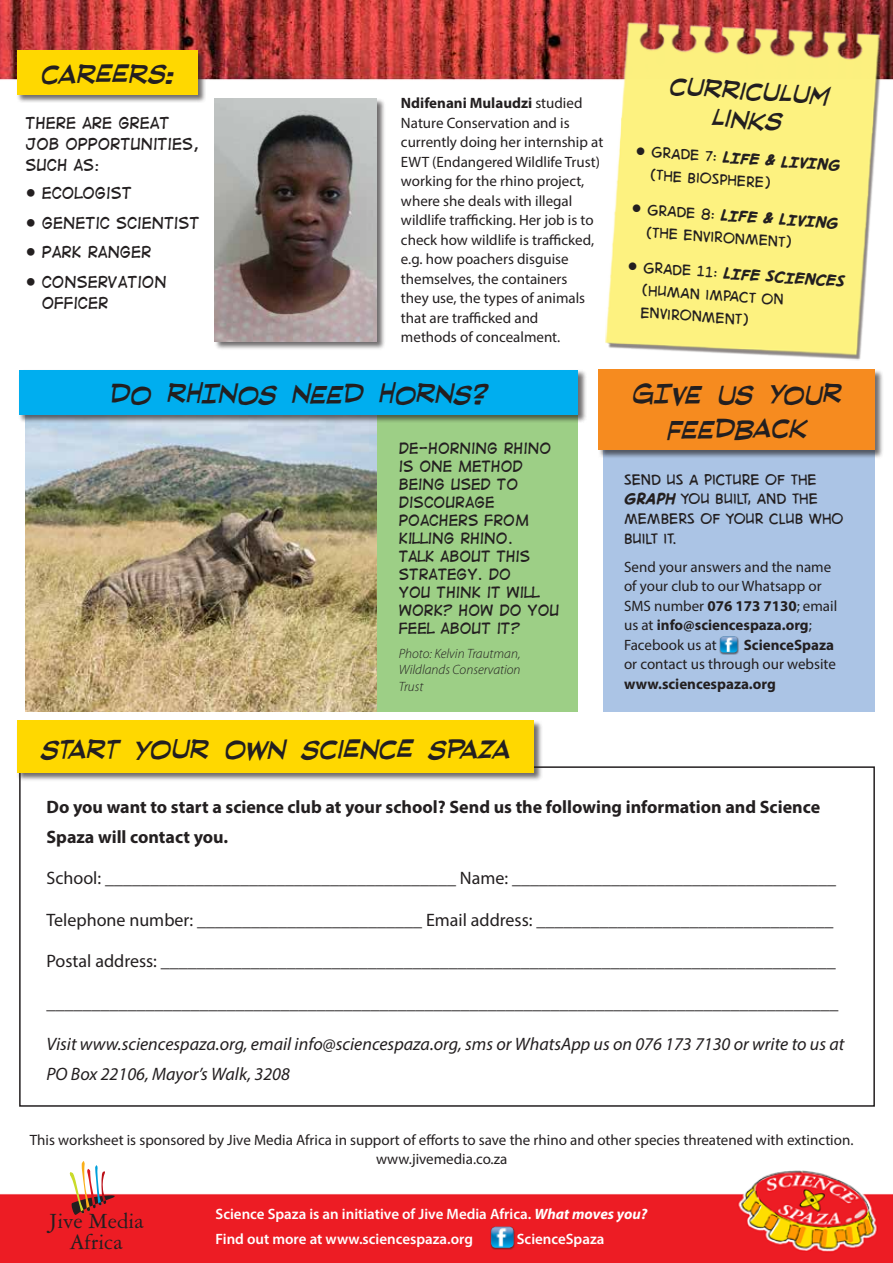
<style>
.page{position:relative;width:893px;height:1263px;background:#fff}
.page>*{position:absolute;margin:0;border:0;box-sizing:border-box;transform-origin:0 0}
.t1{font:italic 36px/34.5px "Red State Blue State BB";color:#231f20;text-align:center}
.t2{font:italic 33.6px/28.5px "Red State Blue State BB";color:#231f20;text-align:center}
.t3{font:23.4px/21.6px "American Garamond BT";color:#231f20;text-align:center}
.t4{font:19.5px/22.5px "Digital Strip.BB";color:#231f20}
.t5{font:18px "Myriad Pro";color:#231f20}
.t6{font:italic 18px/29.5px "Myriad Pro";color:#231f20}
.t7{font:700 18px/29.5px "Myriad Pro";color:#231f20}
.t8{font:15px/19.5px "Myriad Pro";color:#231f20}
.t9{font:600 15px/25px "Myriad Pro";color:#fff}
.t10{font:15px/29.5px "Digital Strip";color:#231f20}
.t11{font:700 15px "Myriad Pro";color:#231f20}
.t12{font:14.25px/18px "Digital Strip";color:#231f20}
.t13{font:italic 300 13.5px/16.2px "Myriad Pro";color:#231f20;text-align:justify}
.s1{font-weight:700}
.s2{font-weight:700;font-style:italic}
</style>
<div class="page">
<div style="left:26px;top:394px;width:552px;height:318px;background:#9dcf86"></div>
<div style="left:604px;top:399px;width:271px;height:313px;background:#abc4e5"></div>
<img style="left:0;top:0;width:893px;height:80px">
<img style="left:0;top:1170px;width:893px;height:93px">
<svg style="left:69px;top:1161px;width:48px;height:56px"></svg>
<div style="left:490px;top:1226px;width:25px;height:24px;background:#231f20;opacity:.65"></div>
<img style="left:491px;top:1227px;width:23px;height:21px">
<div style="left:17px;top:50px;width:189px;height:54px;background:#231f20;opacity:.65"></div>
<div style="left:17px;top:50px;width:180px;height:45px;background:#ffd800"></div>
<div style="left:598px;top:369px;width:286px;height:90px;background:#231f20;opacity:.65"></div>
<div style="left:598px;top:370px;width:277px;height:80px;background:#f68b1f"></div>
<img style="left:605px;top:22px;width:279px;height:338px">
<img style="left:26px;top:423px;width:351px;height:289px">
<div style="left:19px;top:369px;width:568px;height:54px;background:#231f20;opacity:.65"></div>
<div style="left:19px;top:370px;width:559px;height:45px;background:#00aeef"></div>
<div style="left:719px;top:636px;width:20px;height:19px;background:#231f20;opacity:.65"></div>
<img style="left:720px;top:636px;width:17px;height:16px">
<div style="left:17px;top:720px;width:526px;height:62px;background:#231f20;opacity:.65"></div>
<div style="left:17px;top:721px;width:517px;height:52px;background:#ffd800"></div>
<div style="left:214px;top:98px;width:172px;height:252px;background:#231f20;opacity:.65"></div>
<img style="left:215px;top:99px;width:162px;height:243px">
<svg style="left:637px;top:147px;width:8px;height:8px"></svg>
<svg style="left:633px;top:205px;width:8px;height:8px"></svg>
<svg style="left:629px;top:262px;width:8px;height:8px"></svg>
<h1 class="t1" style="left:40px;top:58px;width:135px">careers:</h1>
<p class="t10" style="left:26px;top:112px;width:175px;line-height:21px">THERE ARE GREAT<br>JOB OPPORTUNITIES,<br>SUCH AS:</p>
<p class="t10" style="left:42px;top:178px;width:159px">ECOLOGIST<br>GENETIC SCIENTIST<br>PARK RANGER<br>CONSERVATION</p>
<p class="t10" style="left:42px;top:288px;width:68px">OFFICER</p>
<p class="t8" style="left:401px;top:93px;width:204px"><span class="s1">Ndifenani Mulaudzi</span> studied<br>Nature Conservation and is currently doing her internship at<br>EWT (Endangered Wildlife Trust) working for the rhino project, where she deals with illegal wildlife trafficking. Her job is to check how wildlife is trafficked, e.g. how poachers disguise themselves, the containers<br>they use, the types of animals that are trafficked and<br>methods of concealment.</p>
<h1 class="t1" style="left:110px;top:377px;width:379px">DO RHINOS NEED HORNS?</h1>
<p class="t12" style="left:399px;top:439px;width:162px">DE-HORNING RHINO<br>IS ONE METHOD<br>BEING USED TO<br>DISCOURAGE<br>POACHERS FROM<br>KILLING RHINO.<br>TALK ABOUT THIS<br>STRATEGY. DO<br>YOU THINK IT WILL<br>WORK? HOW DO YOU<br>FEEL ABOUT IT?</p>
<p class="t13" style="left:399px;top:645px;width:123px">Photo: Kelvin Trautman, Wildlands Conservation Trust</p>
<h1 class="t1" style="left:41px;top:732px;width:471px">Start your own Science Spaza</h1>
<h2 class="t2" style="left:670px;top:72px;width:161px;rotate:4deg">curriculum links</h2>
<h3 class="t4" style="left:652px;top:140px;width:190px;rotate:4deg">GRADE 7: <span class="s1">LIFE &amp; LIVING </span>(The biosphere)</h3>
<h3 class="t4" style="left:648px;top:197px;width:192px;rotate:4deg">GRADE 8: <span class="s1">LIFE &amp; LIVING </span>(The environment)</h3>
<h3 class="t4" style="left:644px;top:255px;width:203px;rotate:4deg">GRADE 11: <span class="s1">LIFE SCIENCES </span>(Human impact on environment)</h3>
<h1 class="t1" style="left:632px;top:377px;width:211px">GIVE US YOUR<br>FEEDBACK</h1>
<h3 class="t4" style="left:624px;top:468px;width:221px;line-height:19.5px">Send us a picture of the <span class="s1">graph</span> you built, and the members of your club who built it.</h3>
<p class="t8" style="left:624px;top:556px;width:215px">Send your answers and the name of your club to our Whatsapp or<br>SMS number <span class="s1">076 173 7130</span>; email us at <span class="s1">info@sciencespaza.org</span>;<br>Facebook us at</p>
<p class="t11" style="left:744px;top:635px;width:92px">ScienceSpaza</p>
<p class="t8" style="left:624px;top:654px;width:213px">or contact us through our website</p>
<p class="t11" style="left:624px;top:674px;width:153px">www.sciencespaza.org</p>
<p class="t7" style="left:47px;top:792px;width:775px">Do you want to start a science club at your school? Send us the following information and Science<br>Spaza will contact you.</p>
<p class="t5" style="left:47px;top:867px;width:791px">School: _______________________________________ Name: ____________________________________</p>
<p class="t5" style="left:47px;top:908px;width:788px">Telephone number: _________________________ Email address: _________________________________</p>
<p class="t5" style="left:47px;top:950px;width:791px">Postal address: ___________________________________________________________________________</p>
<p class="t5" style="left:47px;top:991px;width:793px">________________________________________________________________________________________</p>
<p class="t6" style="left:47px;top:1029px;width:799px">Visit www.sciencespaza.org, email info@sciencespaza.org, sms or WhatsApp us on 076 173 7130 or write to us at<br>PO Box 22106, Mayor’s Walk, 3208</p>
<p class="t8" style="left:30px;top:1130px;width:825px;text-align:center">This worksheet is sponsored by Jive Media Africa in support of efforts to save the rhino and other species threatened with extinction. www.jivemedia.co.za</p>
<h3 class="t3" style="left:49px;top:1209px;width:97px">Jive Media<br>Africa</h3>
<p class="t9" style="left:216px;top:1201px;width:433px">Science Spaza is an initiative of Jive Media Africa. <span class="s2">What moves you?<br></span>Find out more at www.sciencespaza.org</p>
<p class="t9" style="left:517px;top:1226px;width:89px">ScienceSpaza</p>
</div>
